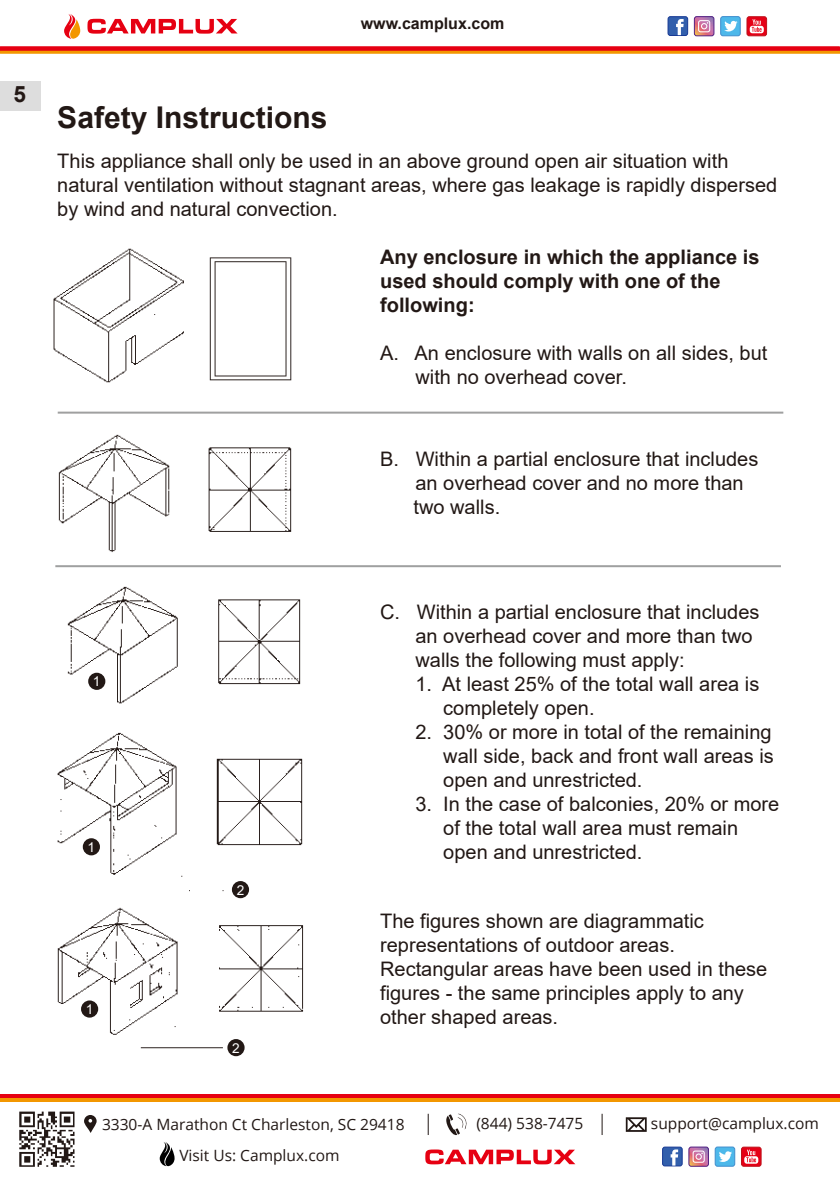
<style>
.page{position:relative;width:840px;height:1191px;background:#fff}
.page>*{position:absolute;margin:0;border:0;box-sizing:border-box;transform-origin:0 0}
.t1{font:700 30px "Arial";color:#221815}
.t2{font:700 22.6px "Arial";color:#231815}
.t3{font:20px/24px "Arial";color:#221815}
.t4{font:700 20px/24px "Arial";color:#221815}
.t5{font:700 16px "Arial";color:#221815}
.t6{font:15.6px "Open Sans";color:#221815}
.t7{font:13.6px "Arial";color:#fff}
.s1{font-family:"Segoe UI"}
</style>
<div class="page">
<svg style="left:0;top:47px;width:839px;height:4px;background:#e60810"></svg>
<hr style="left:0;top:51px;width:839px;height:3px;background:#f39700">
<svg style="left:746px;top:17px;width:20px;height:19px"></svg>
<div style="left:746px;top:16px;width:20px;height:20px;border:1px solid #be121b;border-radius:2px"></div>
<svg style="left:749px;top:19px;width:14px;height:14px"></svg>
<div style="left:693px;top:16px;width:20px;height:20px;border:1px solid #542184;border-radius:2px"></div>
<svg style="left:694px;top:17px;width:19px;height:19px"></svg>
<div style="left:720px;top:17px;width:19px;height:19px;background:#4db8ea;border-radius:2px"></div>
<div style="left:720px;top:16px;width:20px;height:20px;border:1px solid #418ecd;border-radius:2px"></div>
<svg style="left:724px;top:21px;width:13px;height:11px"></svg>
<div style="left:667px;top:17px;width:20px;height:19px;background:#325fac;border-radius:2px"></div>
<div style="left:667px;top:16px;width:20px;height:20px;border:1px solid #173994;border-radius:2px"></div>
<svg style="left:675px;top:19px;width:8px;height:16px"></svg>
<svg style="left:64px;top:14px;width:173px;height:25px"></svg>
<div style="left:0;top:81px;width:41px;height:29px;background:#ddd"></div>
<svg style="left:741px;top:1147px;width:19px;height:19px"></svg>
<div style="left:740px;top:1146px;width:21px;height:20px;border:1px solid #be121b;border-radius:2px"></div>
<svg style="left:743px;top:1149px;width:14px;height:14px"></svg>
<div style="left:688px;top:1146px;width:20px;height:20px;border:1px solid #542184;border-radius:2px"></div>
<svg style="left:688px;top:1147px;width:20px;height:19px"></svg>
<div style="left:714px;top:1147px;width:20px;height:19px;background:#4db8ea;border-radius:2px"></div>
<div style="left:714px;top:1146px;width:20px;height:20px;border:1px solid #418ecd;border-radius:2px"></div>
<svg style="left:719px;top:1151px;width:12px;height:11px"></svg>
<div style="left:662px;top:1147px;width:19px;height:19px;background:#325fac;border-radius:2px"></div>
<div style="left:662px;top:1146px;width:20px;height:20px;border:1px solid #173994;border-radius:2px"></div>
<svg style="left:670px;top:1149px;width:7px;height:16px"></svg>
<svg style="left:425px;top:1149px;width:150px;height:15px"></svg>
<svg style="left:159px;top:1142px;width:16px;height:24px"></svg>
<div style="left:0;top:1094px;width:839px;height:6px;background:#e60012"></div>
<hr style="left:0;top:1098px;width:839px;height:3px;background:#f39700">
<svg style="left:19px;top:1111px;width:55px;height:55px"></svg>
<svg style="left:601px;top:1113px;width:1px;height:22px"></svg>
<svg style="left:625px;top:1117px;width:21px;height:14px"></svg>
<svg style="left:84px;top:1115px;width:13px;height:18px"></svg>
<svg style="left:446px;top:1113px;width:21px;height:23px"></svg>
<svg style="left:427px;top:1113px;width:1px;height:22px"></svg>
<img style="left:53px;top:248px;width:239px;height:135px">
<img style="left:58px;top:434px;width:234px;height:119px">
<hr style="left:58px;top:411px;width:724px;height:2px;background:#9fa0a0">
<hr style="left:55px;top:565px;width:725px;height:2px;background:#9fa0a0">
<img style="left:67px;top:586px;width:234px;height:118px">
<div style="left:88px;top:672px;width:17px;height:18px;background:#221815;border-radius:50%"></div>
<img style="left:57px;top:732px;width:246px;height:161px">
<div style="left:83px;top:838px;width:17px;height:17px;background:#221815;border-radius:50%"></div>
<div style="left:232px;top:881px;width:17px;height:17px;background:#221815;border-radius:50%"></div>
<img style="left:57px;top:907px;width:247px;height:146px">
<div style="left:81px;top:1000px;width:17px;height:17px;background:#221815;border-radius:50%"></div>
<div style="left:227px;top:1039px;width:17px;height:17px;background:#221815;border-radius:50%"></div>
<p class="t2" style="left:13px;top:79px;width:15px">5<span class="s1">1</span></p>
<p class="t5" style="left:360px;top:12px;width:145px">www.camplux.com</p>
<h1 class="t1" style="left:57px;top:96px;width:272px">Safety Instructions</h1>
<p class="t3" style="left:57px;top:149px;width:721px">This appliance shall only be used in an above ground open air situation with natural ventilation without stagnant areas, where gas leakage is rapidly dispersed by wind and natural convection.</p>
<p class="t4" style="left:380px;top:245px;width:381px">Any enclosure in which the appliance is used should comply with one of the following:</p>
<p class="t3" style="left:415px;top:341px;width:353px;text-indent:-35px">A. An enclosure with walls on all sides, but with no overhead cover.</p>
<p class="t3" style="left:413px;top:447px;width:346px;text-indent:-33px">B. Within a partial enclosure that includes an overhead cover and no more than two walls.</p>
<p class="t7" style="left:93px;top:672px;width:9px">1</p>
<p class="t7" style="left:87px;top:837px;width:9px">1</p>
<p class="t7" style="left:86px;top:1000px;width:9px">1</p>
<p class="t7" style="left:236px;top:880px;width:9px">2</p>
<p class="t7" style="left:232px;top:1038px;width:9px">2</p>
<p class="t3" style="left:415px;top:600px;width:345px;text-indent:-35px">C. Within a partial enclosure that includes an overhead cover and more than two walls the following must apply:</p>
<p class="t3" style="left:443px;top:672px;width:317px;text-indent:-28px">1. At least 25% of the total wall area is completely open.</p>
<p class="t3" style="left:443px;top:720px;width:332px;text-align:justify;text-indent:-28px">2. 30% or more in total of the remaining wall side, back and front wall areas is open and unrestricted.</p>
<p class="t3" style="left:443px;top:792px;width:337px;text-indent:-28px">3. In the case of balconies, 20% or more of the total wall area must remain open and unrestricted.</p>
<p class="t3" style="left:380px;top:909px;width:388px">The figures shown are diagrammatic representations of outdoor areas.<br>Rectangular areas have been used in these figures - the same principles apply to any other shaped areas.</p>
<p class="t6" style="left:102px;top:1113px;width:304px">3330-A Marathon Ct Charleston, SC 29418</p>
<p class="t6" style="left:476px;top:1112px;width:108px">(844) 538-7475</p>
<p class="t6" style="left:650px;top:1112px;width:169px">support@camplux.com</p>
<p class="t6" style="left:179px;top:1145px;width:162px">Visit Us: Camplux.com</p>
</div>
